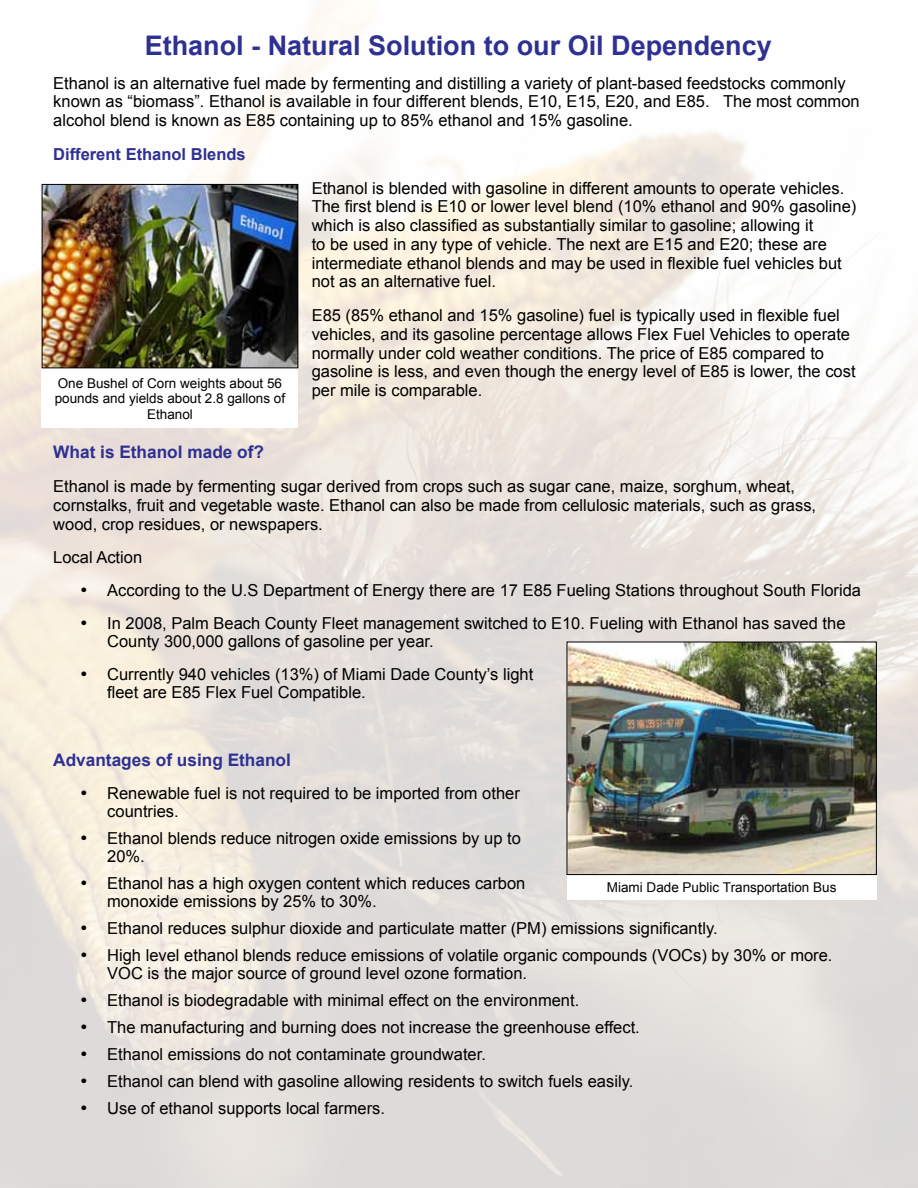
<style>
.page{position:relative;width:918px;height:1188px;background:#fff}
.page>*{position:absolute;margin:0;border:0;box-sizing:border-box;transform-origin:0 0}
.t1{font:700 27px "Arial";color:#2e3092}
.t2{font:700 17.25px "Arial";color:#2e3092}
.t3{font:16.5px/18.8px "Arial";color:#000}
.t4{font:700 16.5px "Arial";color:#2e3092}
.t5{font:13.5px/14.9px "Arial";color:#000}
</style>
<div class="page">
<img style="left:44px;top:186px;width:252px;height:180px">
<div style="left:42px;top:184px;width:256px;height:184px;border:1px solid #000"></div>
<img style="left:569px;top:644px;width:306px;height:229px">
<div style="left:567px;top:642px;width:310px;height:233px;border:1px solid #000"></div>
<h1 class="t1" style="left:145px;top:30px;width:629px">Ethanol - Natural Solution to our Oil Dependency</h1>
<p class="t3" style="left:53px;top:73px;width:808px">Ethanol is an alternative fuel made by fermenting and distilling a variety of plant-based feedstocks commonly known as “biomass”. Ethanol is available in four different blends, E10, E15, E20, and E85. The most common alcohol blend is known as E85 containing up to 85% ethanol and 15% gasoline.</p>
<p class="t4" style="left:53px;top:145px;width:194px">Different Ethanol Blends</p>
<p class="t3" style="left:312px;top:178px;width:546px">Ethanol is blended with gasoline in different amounts to operate vehicles.<br>The first blend is E10 or lower level blend (10% ethanol and 90% gasoline) which is also classified as substantially similar to gasoline; allowing it<br>to be used in any type of vehicle. The next are E15 and E20; these are intermediate ethanol blends and may be used in flexible fuel vehicles but not as an alternative fuel.</p>
<p class="t3" style="left:312px;top:306px;width:545px">E85 (85% ethanol and 15% gasoline) fuel is typically used in flexible fuel vehicles, and its gasoline percentage allows Flex Fuel Vehicles to operate normally under cold weather conditions. The price of E85 compared to gasoline is less, and even though the energy level of E85 is lower, the cost per mile is comparable.</p>
<p class="t5" style="left:55px;top:375px;width:232px">One Bushel of Corn weights about 56 pounds and yields about 2.8 gallons of</p>
<p class="t5" style="left:147px;top:407px;width:47px">Ethanol</p>
<p class="t2" style="left:53px;top:443px;width:212px">What is Ethanol made of?</p>
<p class="t3" style="left:53px;top:477px;width:764px">Ethanol is made by fermenting sugar derived from crops such as sugar cane, maize, sorghum, wheat, cornstalks, fruit and vegetable waste. Ethanol can also be made from cellulosic materials, such as grass, wood, crop residues, or newspapers.</p>
<p class="t3" style="left:53px;top:548px;width:90px">Local Action</p>
<p class="t3" style="left:80px;top:581px;width:782px">• According to the U.S Department of Energy there are 17 E85 Fueling Stations throughout South Florida</p>
<p class="t3" style="left:107px;top:615px;width:740px;line-height:18px;text-indent:-27px">• In 2008, Palm Beach County Fleet management switched to E10. Fueling with Ethanol has saved the<br>County 300,000 gallons of gasoline per year.</p>
<p class="t3" style="left:107px;top:666px;width:428px;line-height:18px;text-indent:-27px">• Currently 940 vehicles (13%) of Miami Dade County’s light fleet are E85 Flex Fuel Compatible.</p>
<p class="t2" style="left:53px;top:750px;width:239px">Advantages of using Ethanol</p>
<p class="t3" style="left:107px;top:784px;width:414px;line-height:18px;text-indent:-27px">• Renewable fuel is not required to be imported from other countries.</p>
<p class="t3" style="left:107px;top:829px;width:415px;line-height:18px;text-indent:-27px">• Ethanol blends reduce nitrogen oxide emissions by up to<br>20%.</p>
<p class="t3" style="left:107px;top:874px;width:420px;line-height:18px;text-indent:-27px">• Ethanol has a high oxygen content which reduces carbon monoxide emissions by 25% to 30%.</p>
<p class="t3" style="left:80px;top:919px;width:639px">• Ethanol reduces sulphur dioxide and particulate matter (PM) emissions significantly.</p>
<p class="t3" style="left:107px;top:946px;width:727px;line-height:18px;text-indent:-27px">• High level ethanol blends reduce emissions of volatile organic compounds (VOCs) by 30% or more.<br>VOC is the major source of ground level ozone formation.</p>
<p class="t3" style="left:80px;top:991px;width:501px">• Ethanol is biodegradable with minimal effect on the environment.</p>
<p class="t3" style="left:80px;top:1018px;width:561px">• The manufacturing and burning does not increase the greenhouse effect.</p>
<p class="t3" style="left:80px;top:1045px;width:407px">• Ethanol emissions do not contaminate groundwater.</p>
<p class="t3" style="left:80px;top:1072px;width:555px">• Ethanol can blend with gasoline allowing residents to switch fuels easily.</p>
<p class="t3" style="left:80px;top:1099px;width:306px">• Use of ethanol supports local farmers.</p>
<p class="t5" style="left:607px;top:879px;width:231px">Miami Dade Public Transportation Bus</p>
</div>
